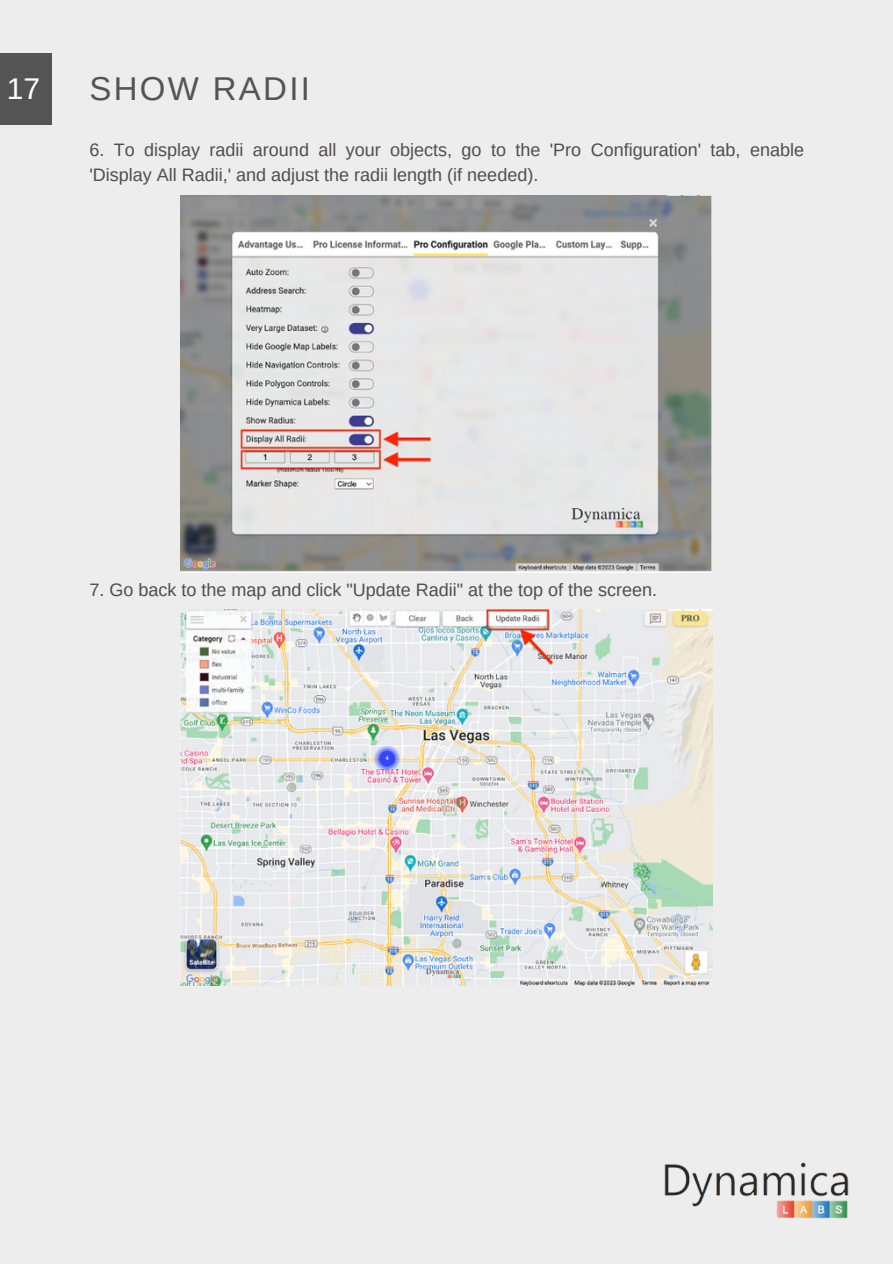
<style>
.page{position:relative;width:893px;height:1264px;background:#fff}
.page>*{position:absolute;margin:0;border:0;box-sizing:border-box;transform-origin:0 0}
.t1{font:33px "Arimo";letter-spacing:.07em;color:#545454}
.t2{font:30px "Arimo";color:#fff}
.t3{font:18px/24.8px "Arimo";color:#504d4d}
</style>
<div class="page">
<div style="left:0;top:0;width:892px;height:1263px;background:#ededed"></div>
<div style="left:0;top:54px;width:51px;height:71px;background:#545454"></div>
<img style="left:664px;top:1162px;width:185px;height:57px">
<img style="left:181px;top:195px;width:531px;height:377px">
<img style="left:181px;top:609px;width:531px;height:376px">
<p class="t2" style="left:7px;top:72px;width:35px">17</p>
<p class="t1" style="left:89px;top:70px;width:222px">SHOW RADII</p>
<p class="t3" style="left:89px;top:137px;width:716px">6. To display radii around all your objects, go to the 'Pro Configuration' tab, enable 'Display All Radii,' and adjust the radii length (if needed).</p>
<p class="t3" style="left:89px;top:577px;width:569px">7. Go back to the map and click "Update Radii" at the top of the screen.</p>
</div>
